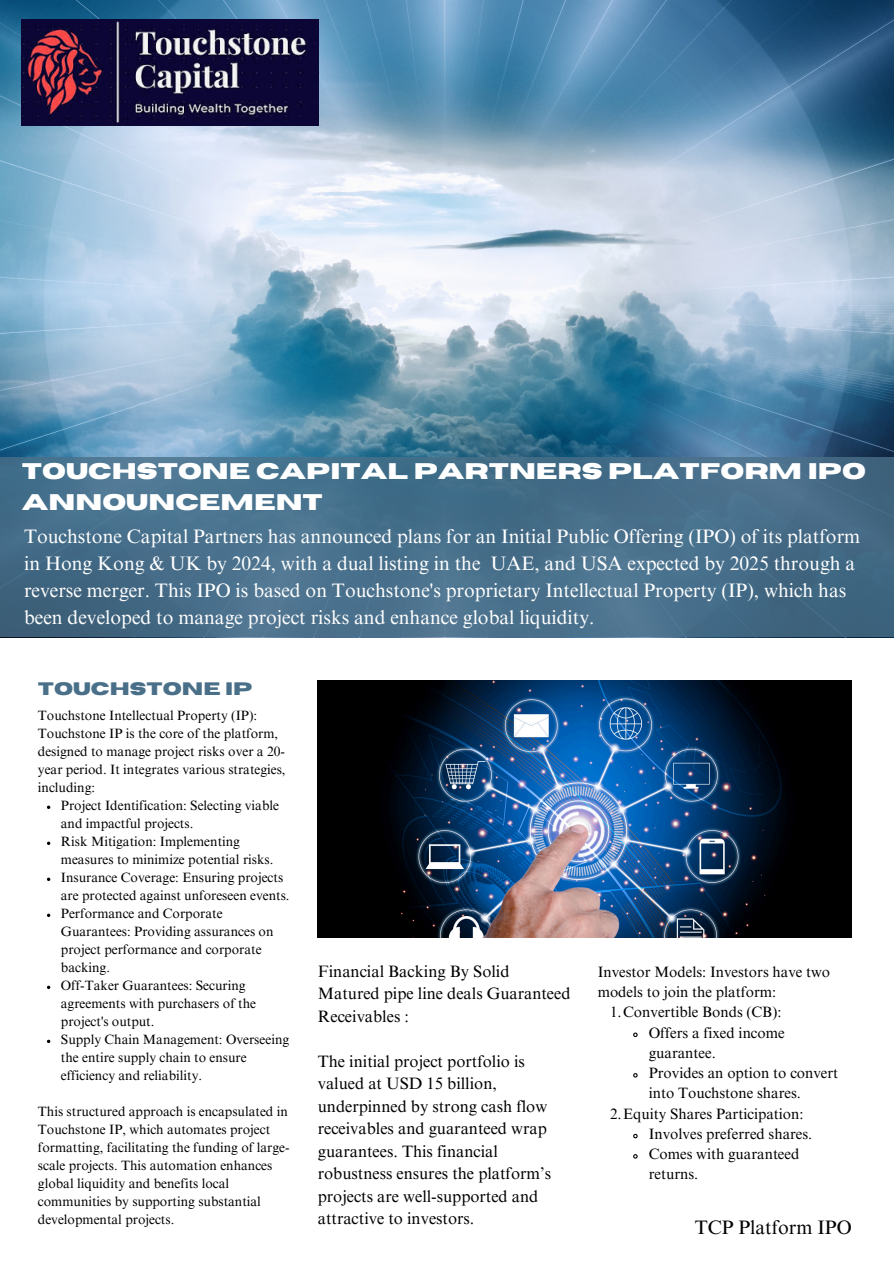
<style>
.page{position:relative;width:894px;height:1264px;background:#fff}
.page>*{position:absolute;margin:0;border:0;box-sizing:border-box;transform-origin:0 0}
.t1{font:700 22.5px/31.5px "Horizon";color:#fff}
.t2{font:19.5px/27px "Times NRMT Pro";color:#fff}
.t3{font:19.5px "Times NRMT Pro";color:#000}
.t4{font:700 18px "Horizon";color:#4a7089}
.t5{font:16.5px/22.5px "Times NRMT Pro";color:#000}
.t6{font:15px/20.2px "Times NRMT Pro";color:#000}
.t7{font:13.5px/18px "Times NRMT Pro";color:#000}
</style>
<div class="page">
<img style="left:0;top:0;width:893px;height:637px">
<div style="left:0;top:457px;width:893px;height:179px;background:#4a7089"></div>
<img style="left:318px;top:680px;width:533px;height:257px">
<img style="left:22px;top:19px;width:296px;height:107px">
<svg style="left:47px;top:805px;width:3px;height:4px"></svg>
<svg style="left:47px;top:841px;width:3px;height:4px"></svg>
<svg style="left:47px;top:877px;width:3px;height:4px"></svg>
<svg style="left:47px;top:913px;width:3px;height:4px"></svg>
<svg style="left:633px;top:1032px;width:5px;height:5px"></svg>
<svg style="left:633px;top:1073px;width:5px;height:5px"></svg>
<svg style="left:633px;top:1133px;width:5px;height:6px"></svg>
<svg style="left:633px;top:1154px;width:5px;height:5px"></svg>
<h3 class="t1" style="left:22px;top:456px;width:845px">TOUCHSTONE CAPITAL PARTNERS PLATFORM IPO<br>ANNOUNCEMENT</h3>
<h2 class="t2" style="left:24px;top:525px;width:837px">Touchstone Capital Partners has announced plans for an Initial Public Offering (IPO) of its platform in Hong Kong &amp; UK by 2024, with a dual listing in the UAE, and USA expected by 2025 through a reverse merger. This IPO is based on Touchstone's proprietary Intellectual Property (IP), which has been developed to manage project risks and enhance global liquidity.</h2>
<p class="t4" style="left:38px;top:680px;width:216px">TOUCHSTONE IP</p>
<p class="t7" style="left:38px;top:708px;width:249px">Touchstone Intellectual Property (IP):<br>Touchstone IP is the core of the platform, designed to manage project risks over a 20- year period. It integrates various strategies, including:</p>
<p class="t7" style="left:61px;top:798px;width:219px">Project Identification: Selecting viable and impactful projects.</p>
<p class="t7" style="left:61px;top:834px;width:214px">Risk Mitigation: Implementing measures to minimize potential risks.</p>
<p class="t7" style="left:61px;top:870px;width:230px">Insurance Coverage: Ensuring projects are protected against unforeseen events.</p>
<p class="t7" style="left:61px;top:906px;width:214px">Performance and Corporate<br>Guarantees: Providing assurances on project performance and corporate backing.</p>
<p class="t7" style="left:61px;top:978px;width:197px">Off-Taker Guarantees: Securing agreements with purchasers of the project's output.</p>
<p class="t7" style="left:61px;top:1032px;width:230px">Supply Chain Management: Overseeing the entire supply chain to ensure efficiency and reliability.</p>
<p class="t7" style="left:38px;top:1104px;width:253px">This structured approach is encapsulated in Touchstone IP, which automates project formatting, facilitating the funding of large&shy;scale projects. This automation enhances global liquidity and benefits local communities by supporting substantial developmental projects.</p>
<h4 class="t5" style="left:318px;top:961px;width:254px">Financial Backing By Solid<br>Matured pipe line deals Guaranteed<br>Receivables :</h4>
<h4 class="t5" style="left:318px;top:1051px;width:235px">The initial project portfolio is valued at USD 15 billion, underpinned by strong cash flow receivables and guaranteed wrap guarantees. This financial robustness ensures the platform’s projects are well-supported and attractive to investors.</h4>
<h4 class="t6" style="left:597px;top:963px;width:234px">Investor Models: Investors have two models to join the platform:</h4>
<p class="t6" style="left:610px;top:1003px;width:173px">1.Convertible Bonds (CB):</p>
<p class="t6" style="left:648px;top:1024px;width:137px">Offers a fixed income guarantee.</p>
<p class="t6" style="left:648px;top:1064px;width:191px">Provides an option to convert into Touchstone shares.</p>
<p class="t6" style="left:610px;top:1105px;width:195px">2.Equity Shares Participation:</p>
<p class="t6" style="left:648px;top:1125px;width:165px">Involves preferred shares.</p>
<p class="t6" style="left:648px;top:1145px;width:152px">Comes with guaranteed returns.</p>
<h3 class="t3" style="left:694px;top:1220px;width:158px">TCP Platform IPO</h3>
</div>
